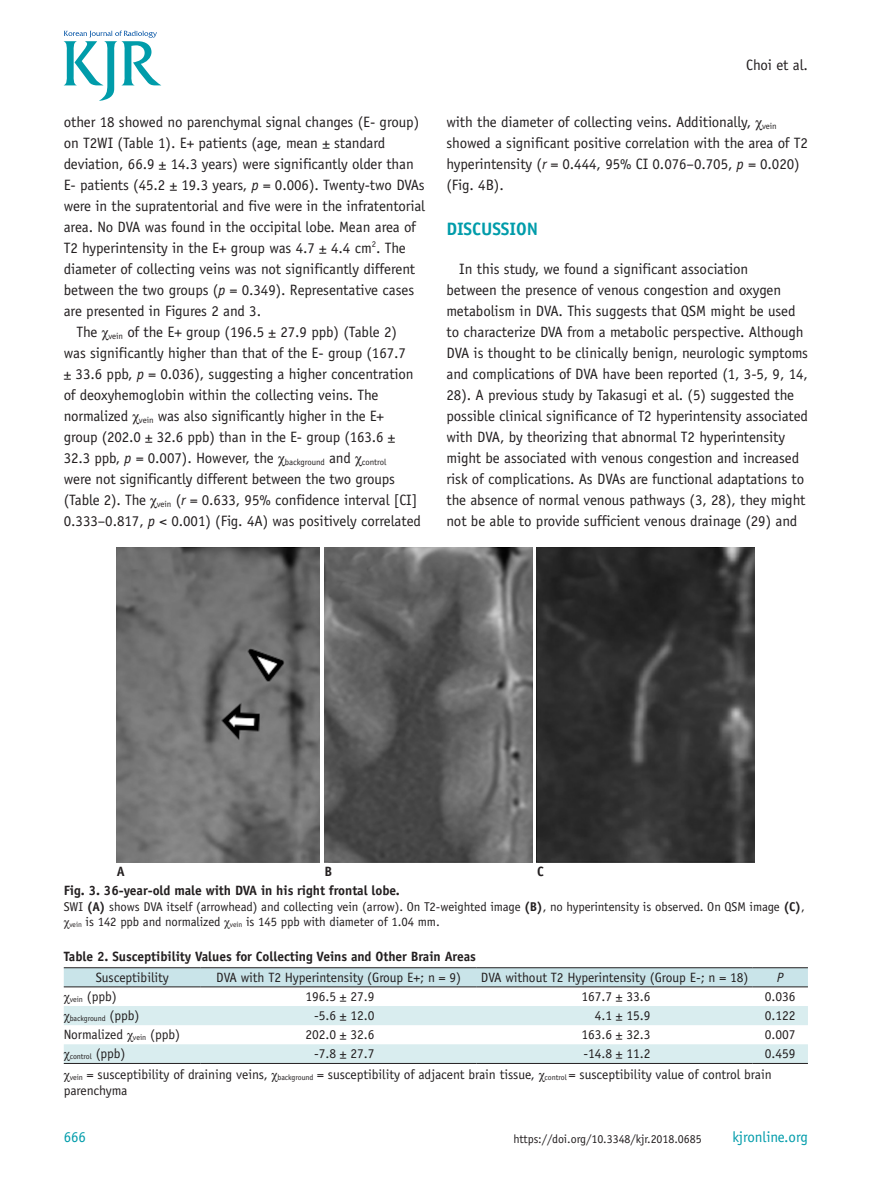
<style>
.page{position:relative;width:893px;height:1191px;background:#fff}
.page>*{position:absolute;margin:0;border:0;box-sizing:border-box;transform-origin:0 0}
.큰제목{font:700 18px "Officina Sans Std";letter-spacing:-.005em;color:#009caa}
.본문{font:15px/21px "Officina Sans Std";letter-spacing:-.005em;color:#231f20}
.t1{font:15px "Officina Sans Std";letter-spacing:-.005em;color:#009caa}
.표본문{font:13.5px "Officina Sans Std";letter-spacing:-.005em;color:#231f20}
.표설명{font:13.5px/16.2px "Officina Sans Std";letter-spacing:-.005em;color:#231f20}
.표제목{font:700 13.5px "Officina Sans Std";letter-spacing:-.005em;color:#231f20}
.그림제목{font:700 13.5px "Officina Sans Std";letter-spacing:-.005em;color:#231f20}
.표본문-2{font:italic 13.5px "Officina Sans Std";color:#231f20}
.그림제목1{font:12.75px/15.3px "Officina Sans Std";letter-spacing:-.005em;color:#231f20}
.t2{font:12px "Officina Sans Std";letter-spacing:-.005em;color:#231f20}
.표본문-3{font:7.8px "Officina Sans Std";letter-spacing:-.005em;color:#231f20}
.s1{font-style:italic}
.s2{font-family:"Times New Roman"}
.s3{font-weight:700}
.s4{font-size:7.5px}
.s5{font-family:"Times New Roman";font-size:13.5px}
.s6{font-size:13.5px}
</style>
<div class="page">
<svg style="left:64px;top:31px;width:97px;height:70px"></svg>
<div style="left:64px;top:968px;width:744px;height:18px;background:#c9e4e9"></div>
<svg style="left:64px;top:1006px;width:744px;height:57px"></svg>
<hr style="left:64px;top:986px;width:137px;height:1px;background:#231f20">
<hr style="left:201px;top:986px;width:276px;height:1px;background:#231f20">
<hr style="left:477px;top:986px;width:276px;height:1px;background:#231f20">
<hr style="left:753px;top:986px;width:55px;height:1px;background:#231f20">
<hr style="left:64px;top:967px;width:137px;height:1px;background:#231f20">
<hr style="left:201px;top:967px;width:276px;height:1px;background:#231f20">
<hr style="left:477px;top:967px;width:276px;height:1px;background:#231f20">
<hr style="left:753px;top:967px;width:55px;height:1px;background:#231f20">
<hr style="left:64px;top:1063px;width:137px;height:1px;background:#231f20">
<hr style="left:201px;top:1063px;width:276px;height:1px;background:#231f20">
<hr style="left:477px;top:1063px;width:276px;height:1px;background:#231f20">
<hr style="left:753px;top:1063px;width:55px;height:1px;background:#231f20">
<img style="left:117px;top:547px;width:203px;height:316px">
<img style="left:324px;top:547px;width:208px;height:316px">
<img style="left:537px;top:547px;width:218px;height:316px">
<p class="본문" style="left:64px;top:112px;width:363px">other 18 showed no parenchymal signal changes (E- group) on T2WI (Table 1). E+ patients (age, mean ± standard deviation, 66.9 ± 14.3 years) were significantly older than E- patients (45.2 ± 19.3 years, <span class="s1">p</span> = 0.006). Twenty-two DVAs were in the supratentorial and five were in the infratentorial area. No DVA was found in the occipital lobe. Mean area of T2 hyperintensity in the E+ group was 4.7 ± 4.4 cm<sup>2</sup>. The diameter of collecting veins was not significantly different between the two groups (<span class="s1">p</span> = 0.349). Representative cases are presented in Figures 2 and 3.</p>
<p class="본문" style="left:64px;top:322px;width:359px;text-indent:13px">The <span class="s2">χ</span><sub>vein</sub> of the E+ group (196.5 ± 27.9 ppb) (Table 2) was significantly higher than that of the E- group (167.7<br>± 33.6 ppb, <span class="s1">p</span> = 0.036), suggesting a higher concentration of deoxyhemoglobin within the collecting veins. The normalized <span class="s2">χ</span><sub>vein</sub> was also significantly higher in the E+ group (202.0 ± 32.6 ppb) than in the E- group (163.6 ± 32.3 ppb, <span class="s1">p</span> = 0.007). However, the <span class="s2">χ</span><sub>background</sub> and <span class="s2">χ</span><sub>control<br></sub>were not significantly different between the two groups (Table 2). The <span class="s2">χ</span><sub>vein</sub> (<span class="s1">r</span> = 0.633, 95% confidence interval [CI] 0.333–0.817, <span class="s1">p</span> &lt; 0.001) (Fig. 4A) was positively correlated</p>
<p class="본문" style="left:746px;top:54px;width:63px">Choi et al.</p>
<p class="본문" style="left:446px;top:112px;width:363px">with the diameter of collecting veins. Additionally, <span class="s2">χ</span><sub>vein </sub>showed a significant positive correlation with the area of T2 hyperintensity (<span class="s1">r</span> = 0.444, 95% CI 0.076–0.705, <span class="s1">p</span> = 0.020) (Fig. 4B).</p>
<p class="큰제목" style="left:446px;top:217px;width:93px">DISCUSSION</p>
<p class="본문" style="left:446px;top:259px;width:363px;text-indent:13px">In this study, we found a significant association<br>between the presence of venous congestion and oxygen metabolism in DVA. This suggests that QSM might be used to characterize DVA from a metabolic perspective. Although DVA is thought to be clinically benign, neurologic symptoms and complications of DVA have been reported (1, 3-5, 9, 14, 28). A previous study by Takasugi et al. (5) suggested the possible clinical significance of T2 hyperintensity associated with DVA, by theorizing that abnormal T2 hyperintensity might be associated with venous congestion and increased risk of complications. As DVAs are functional adaptations to the absence of normal venous pathways (3, 28), they might not be able to provide sufficient venous drainage (29) and</p>
<p class="표제목" style="left:117px;top:863px;width:10px">A</p>
<p class="표제목" style="left:324px;top:863px;width:9px">B</p>
<p class="표제목" style="left:537px;top:863px;width:8px">C</p>
<p class="그림제목" style="left:64px;top:882px;width:338px">Fig. 3. 36-year-old male with DVA in his right frontal lobe.</p>
<p class="그림제목1" style="left:64px;top:899px;width:742px">SWI <span class="s3">(A)</span> shows DVA itself (arrowhead) and collecting vein (arrow). On T2-weighted image <span class="s3">(B)</span>, no hyperintensity is observed. On QSM image <span class="s3">(C)</span>, <span class="s2">χ</span><span class="s4">vein</span> is 142 ppb and normalized <span class="s2">χ</span><span class="s4">vein</span> is 145 ppb with diameter of 1.04 mm.</p>
<p class="표제목" style="left:64px;top:948px;width:414px">Table 2. Susceptibility Values for Collecting Veins and Other Brain Areas</p>
<p class="표본문" style="left:96px;top:969px;width:75px">Susceptibility</p>
<p class="표본문" style="left:216px;top:969px;width:246px">DVA with T2 Hyperintensity (Group E+; n = 9)</p>
<p class="표본문" style="left:481px;top:969px;width:269px">DVA without T2 Hyperintensity (Group E-; n = 18)</p>
<p class="표본문-2" style="left:777px;top:969px;width:8px">P</p>
<p class="표본문" style="left:64px;top:988px;width:55px"><span class="s2">χ</span><sub>vein</sub> (ppb)</p>
<p class="표본문" style="left:305px;top:988px;width:71px">196.5 ± 27.9</p>
<p class="표본문" style="left:581px;top:988px;width:71px">167.7 ± 33.6</p>
<p class="표본문" style="left:765px;top:988px;width:32px">0.036</p>
<p class="표본문-3" style="left:64px;top:1014px;width:77px"><span class="s5">χ</span>background <span class="s6">(ppb)</span></p>
<p class="표본문" style="left:314px;top:1007px;width:62px">-5.6 ± 12.0</p>
<p class="표본문" style="left:595px;top:1007px;width:57px">4.1 ± 15.9</p>
<p class="표본문" style="left:765px;top:1007px;width:32px">0.122</p>
<p class="표본문" style="left:64px;top:1026px;width:118px">Normalized <span class="s2">χ</span><sub>vein</sub> (ppb)</p>
<p class="표본문" style="left:305px;top:1026px;width:71px">202.0 ± 32.6</p>
<p class="표본문" style="left:581px;top:1026px;width:71px">163.6 ± 32.3</p>
<p class="표본문" style="left:765px;top:1026px;width:32px">0.007</p>
<p class="표본문-3" style="left:64px;top:1052px;width:63px"><span class="s5">χ</span>control <span class="s6">(ppb)</span></p>
<p class="표본문" style="left:314px;top:1045px;width:62px">-7.8 ± 27.7</p>
<p class="표본문" style="left:583px;top:1045px;width:69px">-14.8 ± 11.2</p>
<p class="표본문" style="left:765px;top:1045px;width:32px">0.459</p>
<p class="표설명" style="left:64px;top:1066px;width:709px"><span class="s2">χ</span><sub>vein</sub> = susceptibility of draining veins, <span class="s2">χ</span><sub>background</sub> = susceptibility of adjacent brain tissue, <span class="s2">χ</span><sub>control</sub> = susceptibility value of control brain parenchyma</p>
<p class="t1" style="left:64px;top:1128px;width:24px">666</p>
<p class="t2" style="left:513px;top:1132px;width:190px">https://doi.org/10.3348/kjr.2018.0685</p>
<p class="t1" style="left:732px;top:1128px;width:77px">kjronline.org</p>
</div>
